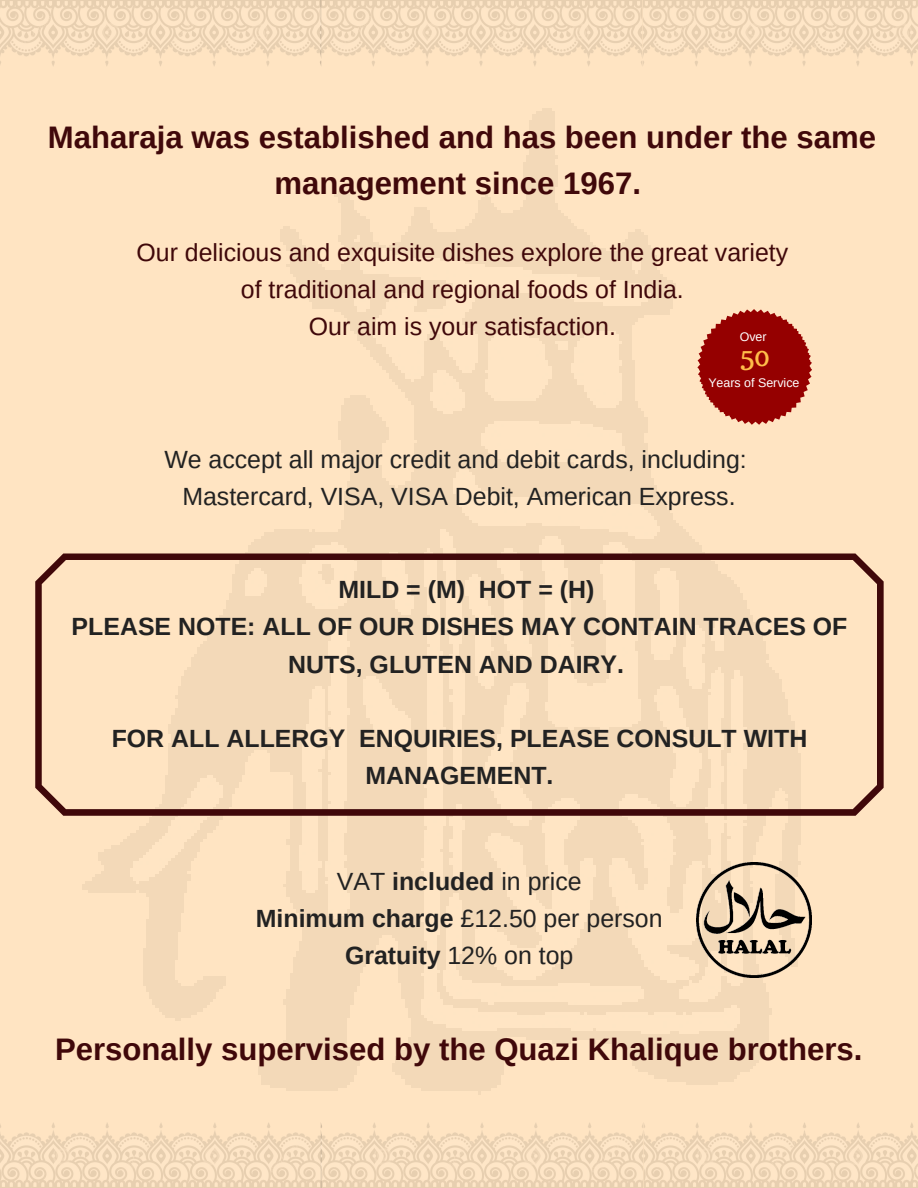
<style>
.page{position:relative;width:918px;height:1188px;background:#ffe4c2}
.page>*{position:absolute;margin:0;border:0;box-sizing:border-box;transform-origin:0 0}
.t1{font:700 31.2px/46.2px "Arimo";color:#40080a;text-align:center}
.t2{font:28.05px "Trocchi";color:#ffbd4a}
.t3{font:700 24.9px/37.2px "Arimo";color:#222;text-align:center}
.t4{font:24.9px "Arimo";color:#222}
.t5{font:24.9px/37.2px "Arimo";color:#40080a;text-align:center}
.t6{font:12.45px "Arimo";color:#fff}
.s1{font-weight:700}
.s2{font-weight:400}
</style>
<div class="page">
<img style="left:0;top:0;width:918px;height:66px">
<img style="left:63px;top:108px;width:793px;height:987px">
<img style="left:0;top:1123px;width:918px;height:65px">
<svg style="left:35px;top:554px;width:849px;height:262px"></svg>
<img style="left:697px;top:863px;width:114px;height:114px">
<svg style="left:698px;top:309px;width:113px;height:116px"></svg>
<p class="t1" style="left:48px;top:114px;width:830px">Maharaja was established and has been under the same management since 1967.</p>
<p class="t5" style="left:137px;top:233px;width:653px">Our delicious and exquisite dishes explore the great variety of traditional and regional foods of India.</p>
<p class="t5" style="left:309px;top:308px;width:309px">Our aim is your satisfaction.</p>
<p class="t6" style="left:740px;top:330px;width:28px">Over</p>
<p class="t6" style="left:708px;top:375px;width:93px">Years of Service</p>
<p class="t2" style="left:740px;top:337px;width:32px">50</p>
<p class="t4" style="left:164px;top:445px;width:584px">We accept all major credit and debit cards, including:</p>
<p class="t4" style="left:182px;top:482px;width:555px">Mastercard, VISA, VISA Debit, American Express.</p>
<p class="t3" style="left:339px;top:571px;width:257px">MILD = (M) HOT = (H)</p>
<p class="t3" style="left:72px;top:608px;width:777px">PLEASE NOTE: ALL OF OUR DISHES MAY CONTAIN TRACES OF<br>NUTS, GLUTEN AND DAIRY.</p>
<p class="t3" style="left:112px;top:720px;width:697px">FOR ALL ALLERGY ENQUIRIES, PLEASE CONSULT WITH<br>MANAGEMENT.</p>
<p class="t4" style="left:337px;top:867px;width:246px">VAT <span class="s1">included</span> in price</p>
<p class="t4" style="left:256px;top:905px;width:408px"><span class="s1">Minimum charge</span> £12.50 per person</p>
<p class="t3" style="left:345px;top:937px;width:230px">Gratuity <span class="s2">12% on top</span></p>
<p class="t1" style="left:55px;top:1026px;width:809px">Personally supervised by the Quazi Khalique brothers.</p>
</div>
